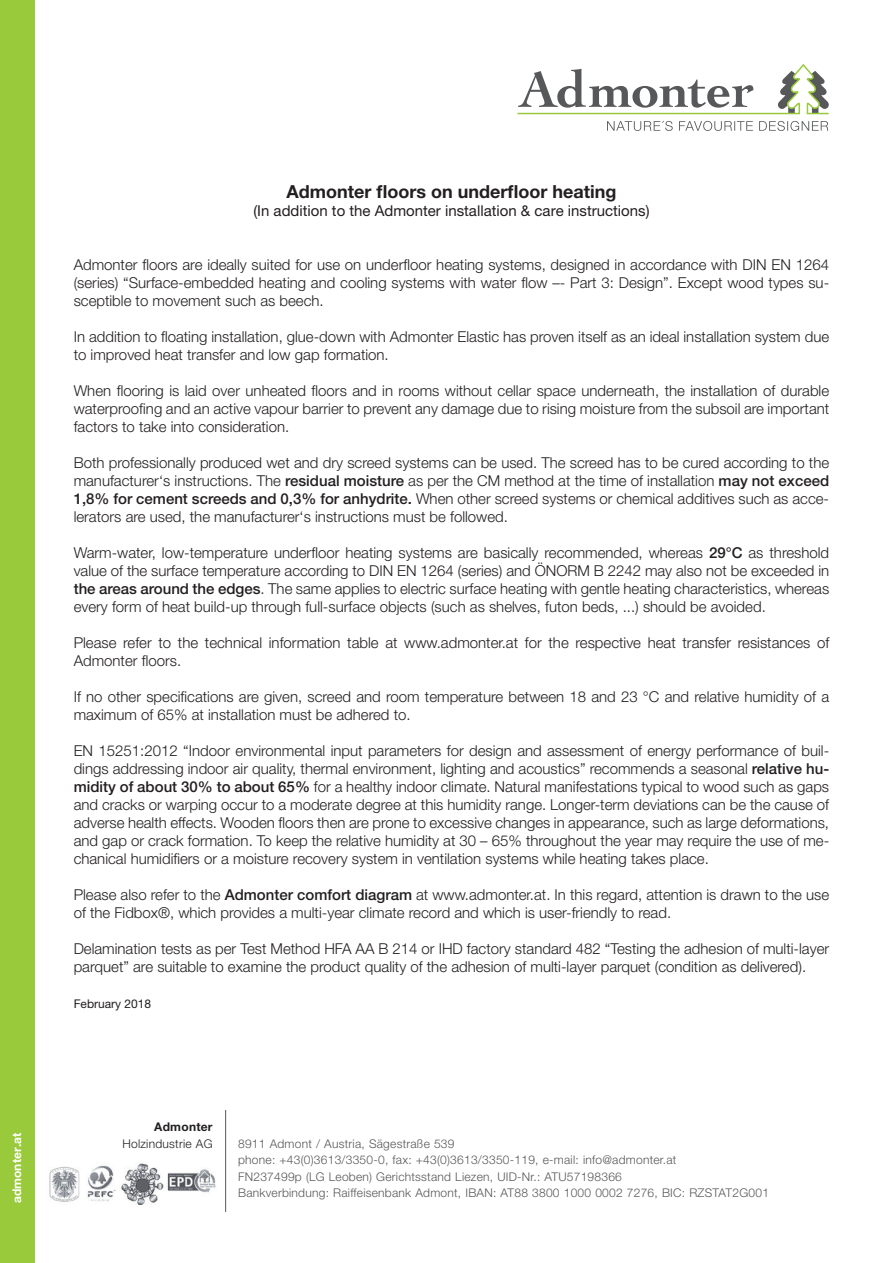
<style>
.page{position:relative;width:893px;height:1263px;background:#fff}
.page>*{position:absolute;margin:0;border:0;box-sizing:border-box;transform-origin:0 0}
.t1{font:700 18px "Helvetica Neue LT Pro";color:#231f20}
.t2{font:300 15px/18px "Helvetica Neue LT Pro";color:#231f20;text-align:justify}
.t3{font:15px "Helvetica Neue LT Pro";color:#231f20}
.t4{font:300 12px/16.5px "Helvetica Neue LT Pro";letter-spacing:.02em;color:#57585a}
.t5{font:300 12px "Helvetica Neue LT Pro";letter-spacing:.02em;color:#231f20}
.t6{font:12px "Helvetica Neue LT Pro";color:#231f20}
.t7{font:700 12px "Helvetica Neue LT Pro";letter-spacing:.01em;color:#fff}
.t8{font:700 12px "Helvetica Neue LT Pro";letter-spacing:.02em;color:#231f20}
.s1{font-weight:500}
</style>
<div class="page">
<div style="left:0;top:0;width:35px;height:1263px;background:#99ca3b"></div>
<svg style="left:607px;top:121px;width:221px;height:10px"></svg>
<svg style="left:517px;top:64px;width:312px;height:51px"></svg>
<hr style="left:225px;top:1110px;width:1px;height:102px;background:#57585a">
<img style="left:49px;top:1163px;width:167px;height:41px">
<p class="t7" style="left:10px;top:1203px;width:72px;rotate:-90deg">admonter.at</p>
<p class="t1" style="left:286px;top:180px;width:331px">Admonter floors on underfloor heating</p>
<p class="t3" style="left:253px;top:202px;width:398px">(In addition to the Admonter installation &amp; care instructions)</p>
<p class="t2" style="left:74px;top:255px;width:757px">Admonter floors are ideally suited for use on underfloor heating systems, designed in accordance with DIN EN 1264 (series) “Surface-embedded heating and cooling systems with water flow –- Part 3: Design”. Except wood types su&shy;sceptible to movement such as beech.</p>
<p class="t2" style="left:74px;top:327px;width:757px">In addition to floating installation, glue-down with Admonter Elastic has proven itself as an ideal installation system due to improved heat transfer and low gap formation.</p>
<p class="t2" style="left:74px;top:381px;width:757px">When flooring is laid over unheated floors and in rooms without cellar space underneath, the installation of durable waterproofing and an active vapour barrier to prevent any damage due to rising moisture from the subsoil are important factors to take into consideration.</p>
<p class="t2" style="left:74px;top:453px;width:757px">Both professionally produced wet and dry screed systems can be used. The screed has to be cured according to the manufacturer‘s instructions. The <span class="s1">residual moisture</span> as per the CM method at the time of installation <span class="s1">may not exceed 1,8% for cement screeds and 0,3% for anhydrite.</span> When other screed systems or chemical additives such as acce&shy;lerators are used, the manufacturer‘s instructions must be followed.</p>
<p class="t2" style="left:74px;top:543px;width:757px">Warm-water, low-temperature underfloor heating systems are basically recommended, whereas <span class="s1">29°C</span> as threshold value of the surface temperature according to DIN EN 1264 (series) and ÖNORM B 2242 may also not be exceeded in <span class="s1">the areas around the edges</span>. The same applies to electric surface heating with gentle heating characteristics, whereas every form of heat build-up through full-surface objects (such as shelves, futon beds, ...) should be avoided.</p>
<p class="t2" style="left:74px;top:633px;width:757px">Please refer to the technical information table at www.admonter.at for the respective heat transfer resistances of<br>Admonter floors.</p>
<p class="t2" style="left:74px;top:687px;width:757px">If no other specifications are given, screed and room temperature between 18 and 23 °C and relative humidity of a maximum of 65% at installation must be adhered to.</p>
<p class="t2" style="left:74px;top:741px;width:757px">EN 15251:2012 “Indoor environmental input parameters for design and assessment of energy performance of buil&shy;dings addressing indoor air quality, thermal environment, lighting and acoustics” recommends a seasonal <span class="s1">relative hu&shy;midity of about 30% to about 65%</span> for a healthy indoor climate. Natural manifestations typical to wood such as gaps and cracks or warping occur to a moderate degree at this humidity range. Longer-term deviations can be the cause of adverse health effects. Wooden floors then are prone to excessive changes in appearance, such as large deformations, and gap or crack formation. To keep the relative humidity at 30 – 65% throughout the year may require the use of me&shy;chanical humidifiers or a moisture recovery system in ventilation systems while heating takes place.</p>
<p class="t2" style="left:74px;top:885px;width:757px">Please also refer to the <span class="s1">Admonter comfort diagram</span> at www.admonter.at. In this regard, attention is drawn to the use of the Fidbox®, which provides a multi-year climate record and which is user-friendly to read.</p>
<p class="t2" style="left:74px;top:939px;width:757px">Delamination tests as per Test Method HFA AA B 214 or IHD factory standard 482 “Testing the adhesion of multi-layer parquet” are suitable to examine the product quality of the adhesion of multi-layer parquet (condition as delivered).</p>
<p class="t6" style="left:74px;top:996px;width:79px">February 2018</p>
<p class="t8" style="left:154px;top:1119px;width:60px">Admonter</p>
<p class="t5" style="left:122px;top:1136px;width:92px">Holzindustrie AG</p>
<p class="t4" style="left:238px;top:1135px;width:532px">8911 Admont / Austria, Sägestraße 539<br>phone: +43(0)3613/3350-0, fax: +43(0)3613/3350-119, e-mail: info@admonter.at<br>FN237499p (LG Leoben) Gerichtsstand Liezen, UID-Nr.: ATU57198366<br>Bankverbindung: Raiffeisenbank Admont, IBAN: AT88 3800 1000 0002 7276, BIC: RZSTAT2G001</p>
</div>
